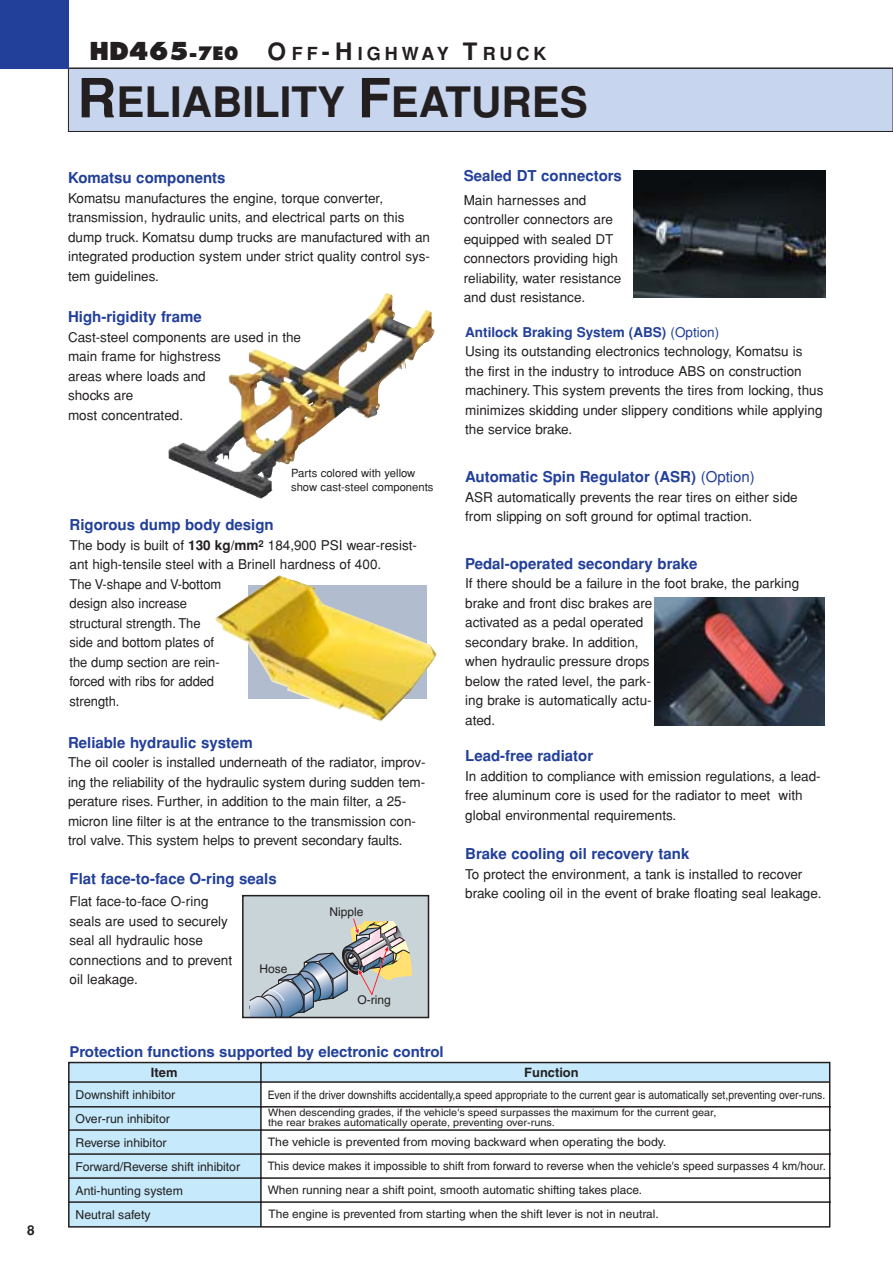
<style>
.page{position:relative;width:893px;height:1262px;background:#fff}
.page>*{position:absolute;margin:0;border:0;box-sizing:border-box;transform-origin:0 0}
.t1{font:700 42px "Helvetica";color:#231f20}
.t2{font:700 18px "Helvetica";letter-spacing:.22em;color:#231f20}
.t3{font:700 15px "Helvetica";color:#223f9a}
.t4{font:13.5px/19.5px "Helvetica";color:#231f20}
.t5{font:700 13.5px "Helvetica";color:#231f20}
.t6{font:700 12.9px "Helvetica";color:#231f20}
.t7{font:12.15px/23.9px "Helvetica";color:#231f20}
.t8{font:12px "Helvetica";color:#231f20}
.t9{font:11.7px/24px "Helvetica";color:#231f20;scale:1.05 1}
.t10{font:11.7px "Helvetica";color:#231f20;scale:.88 1}
.t11{font:11.25px/13.5px "Helvetica";color:#231f20}
.t12{font:10.2px/10.1px "Helvetica";color:#231f20;scale:1.07 1}
.s1{font-family:"Futura";font-weight:800;font-size:24px}
.s2{font-family:"Futura";font-weight:800}
.s3{font-size:24px}
.s4{font-size:54px}
.s5{font-weight:700}
.s6{font-weight:700;color:#223f9a}
.s7{color:#223f9a}
.s8{font-weight:400}
</style>
<div class="page">
<hr style="left:0;top:68px;width:892px;height:1px;background:#231f20">
<div style="left:68px;top:68px;width:824px;height:63px;background:#c7d5ee"></div>
<div style="left:68px;top:68px;width:824px;height:64px;border:1px solid #231f20"></div>
<div style="left:0;top:0;width:68px;height:68px;background:#223f9a"></div>
<img style="left:634px;top:170px;width:191px;height:128px">
<svg style="left:68px;top:1061px;width:763px;height:167px"></svg>
<img style="left:654px;top:597px;width:170px;height:128px">
<img style="left:168px;top:293px;width:266px;height:206px">
<svg style="left:249px;top:585px;width:178px;height:113px"></svg>
<div style="left:243px;top:895px;width:185px;height:122px;background:#c9d4d9"></div>
<svg style="left:249px;top:918px;width:163px;height:97px"></svg>
<div style="left:242px;top:895px;width:187px;height:123px;border:2px solid #231f20"></div>
<img style="left:326px;top:704px;width:16px;height:5px">
<p class="t5" style="left:27px;top:1225px;width:9px">8</p>
<h2 class="t2" style="left:89px;top:47px;width:459px"><span class="s1">HD465</span><span class="s2">-7E0</span> <span class="s3">O</span>FF<span class="s3">-H</span>IGHWAY <span class="s3">T</span>RUCK</h2>
<h1 class="t1" style="left:77px;top:86px;width:512px"><span class="s4">R</span>ELIABILITY <span class="s4">F</span>EATURES</h1>
<p class="t3" style="left:68px;top:172px;width:159px">Komatsu components</p>
<p class="t4" style="left:68px;top:189px;width:363px">Komatsu manufactures the engine, torque converter, transmission, hydraulic units, and electrical parts on this dump truck. Komatsu dump trucks are manufactured with an integrated production system under strict quality control sys&shy;tem guidelines.</p>
<p class="t3" style="left:68px;top:311px;width:135px">High-rigidity frame</p>
<p class="t4" style="left:68px;top:328px;width:234px">Cast-steel components are used in the main frame for highstress<br>areas where loads and<br>shocks are<br>most concentrated.</p>
<p class="t11" style="left:291px;top:468px;width:144px">Parts colored with yellow show cast-steel components</p>
<p class="t3" style="left:70px;top:519px;width:206px">Rigorous dump body design</p>
<p class="t4" style="left:70px;top:536px;width:349px">The body is built of <span class="s5">130 kg/mm</span><sup>2</sup> 184,900 PSI wear-resist&shy;ant high-tensile steel with a Brinell hardness of 400.<br>The V-shape and V-bottom<br>design also increase<br>structural strength. The<br>side and bottom plates of<br>the dump section are rein-<br>forced with ribs for added<br>strength.</p>
<p class="t3" style="left:68px;top:737px;width:186px">Reliable hydraulic system</p>
<p class="t4" style="left:68px;top:754px;width:359px">The oil cooler is installed underneath of the radiator, improv&shy;ing the reliability of the hydraulic system during sudden tem&shy;perature rises. Further, in addition to the main filter, a 25- micron line filter is at the entrance to the transmission con&shy;trol valve. This system helps to prevent secondary faults.</p>
<p class="t3" style="left:70px;top:873px;width:209px">Flat face-to-face O-ring seals</p>
<p class="t4" style="left:70px;top:893px;width:164px">Flat face-to-face O-ring seals are used to securely seal all hydraulic hose connections and to prevent oil leakage.</p>
<p class="t8" style="left:259px;top:964px;width:30px">Hose</p>
<p class="t8" style="left:329px;top:907px;width:36px">Nipple</p>
<p class="t8" style="left:357px;top:995px;width:35px">O-ring</p>
<p class="t3" style="left:463px;top:170px;width:160px">Sealed DT connectors</p>
<p class="t4" style="left:463px;top:192px;width:159px">Main harnesses and controller connectors are equipped with sealed DT connectors providing high reliability, water resistance and dust resistance.</p>
<p class="t4" style="left:465px;top:323px;width:360px"><span class="s6">Antilock Braking System (ABS)</span> <span class="s7">(Option)<br></span>Using its outstanding electronics technology, Komatsu is the first in the industry to introduce ABS on construction machinery. This system prevents the tires from locking, thus minimizes skidding under slippery conditions while applying the service brake.</p>
<p class="t3" style="left:465px;top:471px;width:291px">Automatic Spin Regulator (ASR) <span class="s8">(Option)</span></p>
<p class="t4" style="left:465px;top:488px;width:334px">ASR automatically prevents the rear tires on either side from slipping on soft ground for optimal traction.</p>
<p class="t3" style="left:465px;top:558px;width:234px">Pedal-operated secondary brake</p>
<p class="t4" style="left:465px;top:575px;width:335px">If there should be a failure in the foot brake, the parking brake and front disc brakes are<br>activated as a pedal operated<br>secondary brake. In addition,<br>when hydraulic pressure drops<br>below the rated level, the park-<br>ing brake is automatically actu-<br>ated.</p>
<p class="t3" style="left:465px;top:750px;width:129px">Lead-free radiator</p>
<p class="t4" style="left:465px;top:767px;width:357px">In addition to compliance with emission regulations, a lead&shy;free aluminum core is used for the radiator to meet with global environmental requirements.</p>
<p class="t3" style="left:465px;top:848px;width:226px">Brake cooling oil recovery tank</p>
<p class="t4" style="left:465px;top:865px;width:358px">To protect the environment, a tank is installed to recover brake cooling oil in the event of brake floating seal leakage.</p>
<p class="t3" style="left:69px;top:1046px;width:376px">Protection functions supported by electronic control</p>
<p class="t6" style="left:151px;top:1068px;width:28px">Item</p>
<p class="t6" style="left:524px;top:1068px;width:56px">Function</p>
<p class="t7" style="left:76px;top:1084px;width:166px">Downshift inhibitor<br>Over-run inhibitor<br>Reverse inhibitor<br>Forward/Reverse shift inhibitor<br>Anti-hunting system<br>Neutral safety</p>
<p class="t10" style="left:268px;top:1090px;width:635px">Even if the driver downshifts accidentally,a speed appropriate to the current gear is automatically set,preventing over-runs.</p>
<p class="t12" style="left:268px;top:1108px;width:420px">When descending grades, if the vehicle's speed surpasses the maximum for the current gear, the rear brakes automatically operate, preventing over-runs.</p>
<p class="t9" style="left:268px;top:1130px;width:533px">The vehicle is prevented from moving backward when operating the body.<br>This device makes it impossible to shift from forward to reverse when the vehicle's speed surpasses 4 km/hour.<br>When running near a shift point, smooth automatic shifting takes place.<br>The engine is prevented from starting when the shift lever is not in neutral.</p>
</div>
